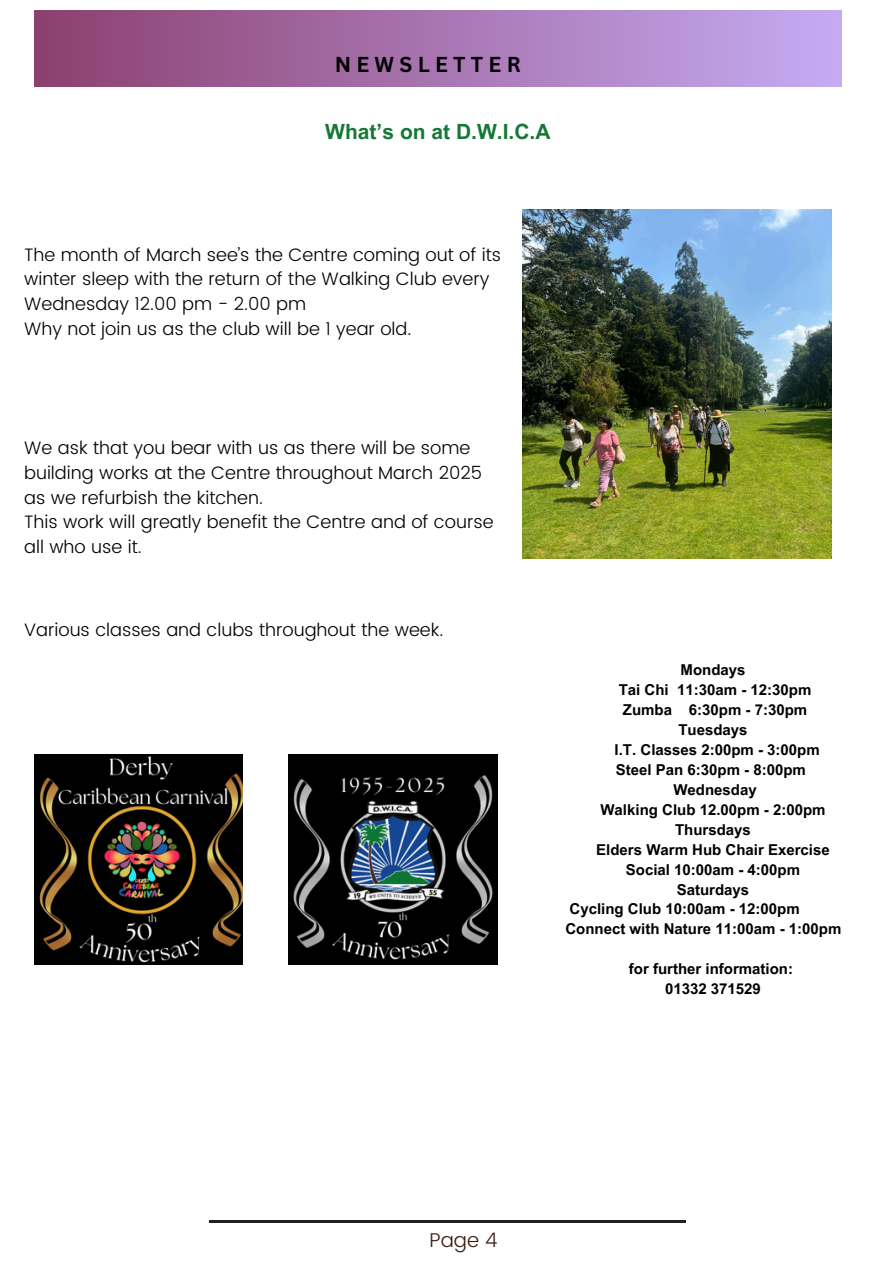
<style>
.page{position:relative;width:894px;height:1264px;background:#fff}
.page>*{position:absolute;margin:0;border:0;box-sizing:border-box;transform-origin:0 0}
.t1{font:700 21px "Arial MT Pro";color:#167836}
.t2{font:700 21px "Canva Sans";letter-spacing:.25em;color:#000}
.t3{font:300 19.95px "Poppins";color:#3c1a0c}
.t4{font:300 18px/24.8px "Poppins";color:#000}
.t5{font:700 15px "Arial MT Pro";color:#000}
</style>
<div class="page">
<div style="left:34px;top:11px;width:807px;height:75px;background:linear-gradient(to right,#8b406f,#c5abf3)"></div>
<hr style="left:209px;top:1220px;width:476px;height:2px;background:#231f20">
<img style="left:522px;top:209px;width:309px;height:349px">
<img style="left:34px;top:754px;width:208px;height:210px">
<img style="left:288px;top:754px;width:209px;height:210px">
<p class="t2" style="left:335px;top:50px;width:187px">NEWSLETTER</p>
<h1 class="t1" style="left:325px;top:124px;width:227px">What’s on at D.W.I.C.A</h1>
<h2 class="t4" style="left:24px;top:242px;width:478px">The month of March see’s the Centre coming out of its winter sleep with the return of the Walking Club every Wednesday 12.00 pm - 2.00 pm<br>Why not join us as the club will be 1 year old.</h2>
<h4 class="t4" style="left:24px;top:435px;width:471px">We ask that you bear with us as there will be some building works at the Centre throughout March 2025 as we refurbish the kitchen.<br>This work will greatly benefit the Centre and of course all who use it.</h4>
<p class="t4" style="left:24px;top:617px;width:420px">Various classes and clubs throughout the week.</p>
<h4 class="t5" style="left:680px;top:664px;width:66px">Mondays</h4>
<p class="t5" style="left:618px;top:684px;width:194px">Tai Chi 11:30am - 12:30pm</p>
<h4 class="t5" style="left:622px;top:704px;width:186px">Zumba 6:30pm - 7:30pm</h4>
<p class="t5" style="left:678px;top:724px;width:71px">Tuesdays</p>
<p class="t5" style="left:614px;top:744px;width:206px">I.T. Classes 2:00pm - 3:00pm</p>
<p class="t5" style="left:615px;top:764px;width:191px">Steel Pan 6:30pm - 8:00pm</p>
<p class="t5" style="left:673px;top:784px;width:85px">Wednesday</p>
<p class="t5" style="left:600px;top:803px;width:226px">Walking Club 12.00pm - 2:00pm</p>
<p class="t5" style="left:675px;top:823px;width:77px">Thursdays</p>
<p class="t5" style="left:596px;top:843px;width:235px">Elders Warm Hub Chair Exercise</p>
<p class="t5" style="left:625px;top:863px;width:176px">Social 10:00am - 4:00pm</p>
<p class="t5" style="left:676px;top:883px;width:74px">Saturdays</p>
<p class="t5" style="left:569px;top:903px;width:231px">Cycling Club 10:00am - 12:00pm</p>
<p class="t5" style="left:565px;top:923px;width:277px">Connect with Nature 11:00am - 1:00pm</p>
<p class="t5" style="left:628px;top:963px;width:166px">for further information:</p>
<p class="t5" style="left:665px;top:983px;width:97px">01332 371529</p>
<p class="t3" style="left:429px;top:1228px;width:69px">Page 4</p>
</div>
